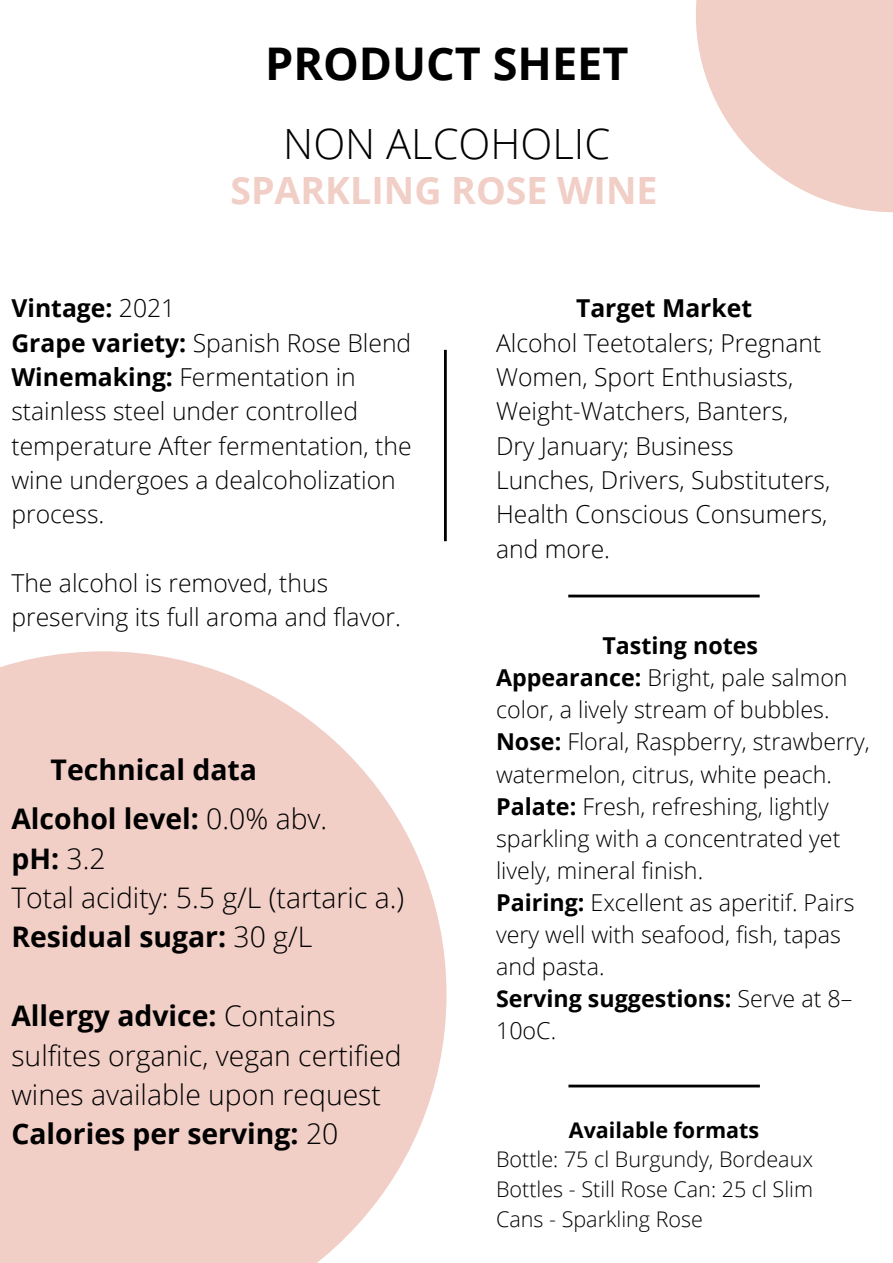
<style>
.page{position:relative;width:893px;height:1263px;background:#fff}
.page>*{position:absolute;margin:0;border:0;box-sizing:border-box;transform-origin:0 0}
.t1{font:700 45px "Open Sans";color:#000}
.t2{font:300 41.78px "Open Sans";color:#000}
.t3{font:700 37.5px "Open Sans";color:#f1cec6}
.t4{font:700 28.42px "Open Sans";color:#000}
.t5{font:300 28.35px/39.4px "Open Sans";color:#000}
.t6{font:700 28.35px "Open Sans";color:#000}
.t7{font:300 24.67px/34.3px "Open Sans";color:#000}
.t8{font:700 24.67px "Open Sans";color:#000}
.t9{font:300 23.25px/32.1px "Open Sans";color:#000}
.t10{font:700 23.25px/32.1px "Open Sans";color:#000}
.t11{font:300 21.52px/29.8px "Open Sans";color:#000;text-align:justify}
.t12{font:700 21.52px "Open Sans";color:#000}
.s1{font-weight:300}
.s2{font-weight:700}
</style>
<div class="page">
<svg style="left:0;top:651px;width:446px;height:612px;background:#f2d4cd"></svg>
<svg style="left:696px;top:0;width:197px;height:212px"></svg>
<hr style="left:444px;top:350px;width:3px;height:191px;background:#000">
<hr style="left:568px;top:595px;width:191px;height:2px;background:#000">
<hr style="left:568px;top:1084px;width:192px;height:3px;background:#000">
<p class="t1" style="left:265px;top:32px;width:365px">PRODUCT SHEET</p>
<p class="t2" style="left:283px;top:114px;width:328px">NON ALCOHOLIC</p>
<p class="t3" style="left:230px;top:164px;width:428px">SPARKLING ROSE WINE</p>
<p class="t8" style="left:11px;top:291px;width:165px">Vintage: <span class="s1">2021</span></p>
<p class="t7" style="left:11px;top:325px;width:401px"><span class="s2">Grape variety:</span> Spanish Rose Blend</p>
<p class="t7" style="left:11px;top:359px;width:402px"><span class="s2">Winemaking:</span> Fermentation in stainless steel under controlled temperature After fermentation, the wine undergoes a dealcoholization process.</p>
<p class="t7" style="left:11px;top:565px;width:391px">The alcohol is removed, thus preserving its full aroma and flavor.</p>
<p class="t4" style="left:51px;top:750px;width:208px">Technical data</p>
<p class="t6" style="left:11px;top:799px;width:317px">Alcohol level: <span class="s1">0.0% abv.</span></p>
<p class="t6" style="left:11px;top:838px;width:96px">pH: <span class="s1">3.2</span></p>
<p class="t5" style="left:11px;top:877px;width:394px">Total acidity: 5.5 g/L (tartaric a.)</p>
<p class="t6" style="left:11px;top:917px;width:302px">Residual sugar: <span class="s1">30 g/L</span></p>
<p class="t5" style="left:11px;top:995px;width:392px"><span class="s2">Allergy advice:</span> Contains sulfites organic, vegan certified wines available upon request</p>
<p class="t6" style="left:11px;top:1114px;width:328px">Calories per serving: <span class="s1">20</span></p>
<p class="t8" style="left:576px;top:291px;width:178px">Target Market</p>
<p class="t7" style="left:496px;top:325px;width:336px">Alcohol Teetotalers; Pregnant<br>Women, Sport Enthusiasts,<br>Weight-Watchers, Banters,<br>Dry January; Business<br>Lunches, Drivers, Substituters,<br>Health Conscious Consumers, and more.</p>
<p class="t10" style="left:602px;top:629px;width:157px">Tasting notes</p>
<p class="t9" style="left:496px;top:661px;width:353px"><span class="s2">Appearance:</span> Bright, pale salmon color, a lively stream of bubbles.</p>
<p class="t9" style="left:496px;top:725px;width:375px"><span class="s2">Nose:</span> Floral, Raspberry, strawberry, watermelon, citrus, white peach.</p>
<p class="t9" style="left:496px;top:789px;width:346px"><span class="s2">Palate:</span> Fresh, refreshing, lightly sparkling with a concentrated yet lively, mineral finish.</p>
<p class="t9" style="left:496px;top:886px;width:360px"><span class="s2">Pairing:</span> Excellent as aperitif. Pairs very well with seafood, fish, tapas and pasta.</p>
<p class="t10" style="left:496px;top:982px;width:358px">Serving suggestions: <span class="s1">Serve at 8–<br>10oC.</span></p>
<p class="t12" style="left:569px;top:1114px;width:192px">Available formats</p>
<p class="t11" style="left:496px;top:1144px;width:318px">Bottle: 75 cl Burgundy, Bordeaux Bottles - Still Rose Can: 25 cl Slim Cans - Sparkling Rose</p>
</div>
